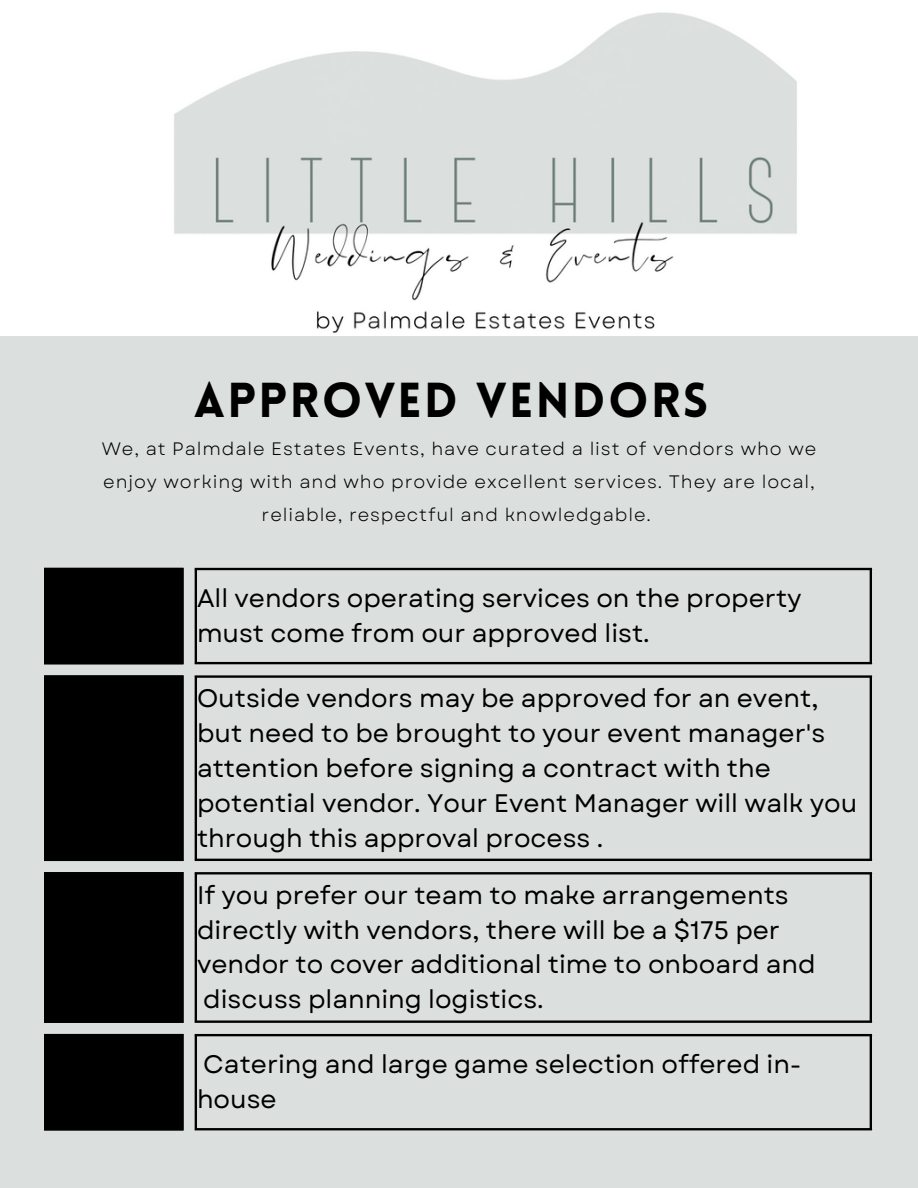
<style>
.page{position:relative;width:918px;height:1188px;background:#dbe0de}
.page>*{position:absolute;margin:0;border:0;box-sizing:border-box;transform-origin:0 0}
.t1{font:900 48px "Lovelo";letter-spacing:.05em;color:#000}
.t2{font:25.35px/34.8px "Garet";color:#000001}
.t3{font:18px/32.7px "Garet";letter-spacing:.05em;color:#000;text-align:center}
</style>
<div class="page">
<div style="left:44px;top:570px;width:140px;height:558px;background:#000001"></div>
<hr style="left:44px;top:570px;width:2px;height:92px;background:#000001">
<hr style="left:181px;top:570px;width:3px;height:92px;background:#000001">
<hr style="left:44px;top:568px;width:140px;height:2px;background:#000001">
<hr style="left:44px;top:662px;width:140px;height:2px;background:#000001">
<hr style="left:195px;top:570px;width:2px;height:92px;background:#000001">
<hr style="left:870px;top:570px;width:2px;height:92px;background:#000001">
<hr style="left:195px;top:568px;width:677px;height:2px;background:#000001">
<hr style="left:195px;top:662px;width:677px;height:2px;background:#000001">
<hr style="left:44px;top:678px;width:2px;height:181px;background:#000001">
<hr style="left:181px;top:678px;width:3px;height:181px;background:#000001">
<hr style="left:44px;top:675px;width:140px;height:3px;background:#000001">
<hr style="left:44px;top:859px;width:140px;height:2px;background:#000001">
<hr style="left:195px;top:678px;width:2px;height:181px;background:#000001">
<hr style="left:870px;top:678px;width:2px;height:181px;background:#000001">
<hr style="left:195px;top:675px;width:677px;height:3px;background:#000001">
<hr style="left:195px;top:859px;width:677px;height:2px;background:#000001">
<hr style="left:44px;top:874px;width:2px;height:146px;background:#000001">
<hr style="left:181px;top:874px;width:3px;height:146px;background:#000001">
<hr style="left:44px;top:872px;width:140px;height:2px;background:#000001">
<hr style="left:44px;top:1020px;width:140px;height:3px;background:#000001">
<hr style="left:195px;top:874px;width:2px;height:146px;background:#000001">
<hr style="left:870px;top:874px;width:2px;height:146px;background:#000001">
<hr style="left:195px;top:872px;width:677px;height:2px;background:#000001">
<hr style="left:195px;top:1020px;width:677px;height:3px;background:#000001">
<hr style="left:44px;top:1036px;width:2px;height:92px;background:#000001">
<hr style="left:181px;top:1036px;width:3px;height:92px;background:#000001">
<hr style="left:44px;top:1034px;width:140px;height:2px;background:#000001">
<hr style="left:44px;top:1128px;width:140px;height:2px;background:#000001">
<hr style="left:195px;top:1036px;width:2px;height:92px;background:#000001">
<hr style="left:870px;top:1036px;width:2px;height:92px;background:#000001">
<hr style="left:195px;top:1034px;width:677px;height:2px;background:#000001">
<hr style="left:195px;top:1128px;width:677px;height:2px;background:#000001">
<img style="left:0;top:0;width:918px;height:335px">
<h1 class="t1" style="left:194px;top:381px;width:516px">APPROVED VENDORS</h1>
<p class="t3" style="left:102px;top:433px;width:716px">We, at Palmdale Estates Events, have curated a list of vendors who we enjoy working with and who provide excellent services. They are local, reliable, respectful and knowledgable.</p>
<p class="t2" style="left:197px;top:581px;width:606px">All vendors operating services on the property must come from our approved list.</p>
<p class="t2" style="left:197px;top:681px;width:662px">Outside vendors may be approved for an event, but need to be brought to your event manager's attention before signing a contract with the potential vendor. Your Event Manager will walk you through this approval process .</p>
<p class="t2" style="left:197px;top:878px;width:620px">If you prefer our team to make arrangements directly with vendors, there will be a $175 per vendor to cover additional time to onboard and discuss planning logistics.</p>
<p class="t2" style="left:197px;top:1047px;width:606px">Catering and large game selection offered in&shy;house</p>
</div>
